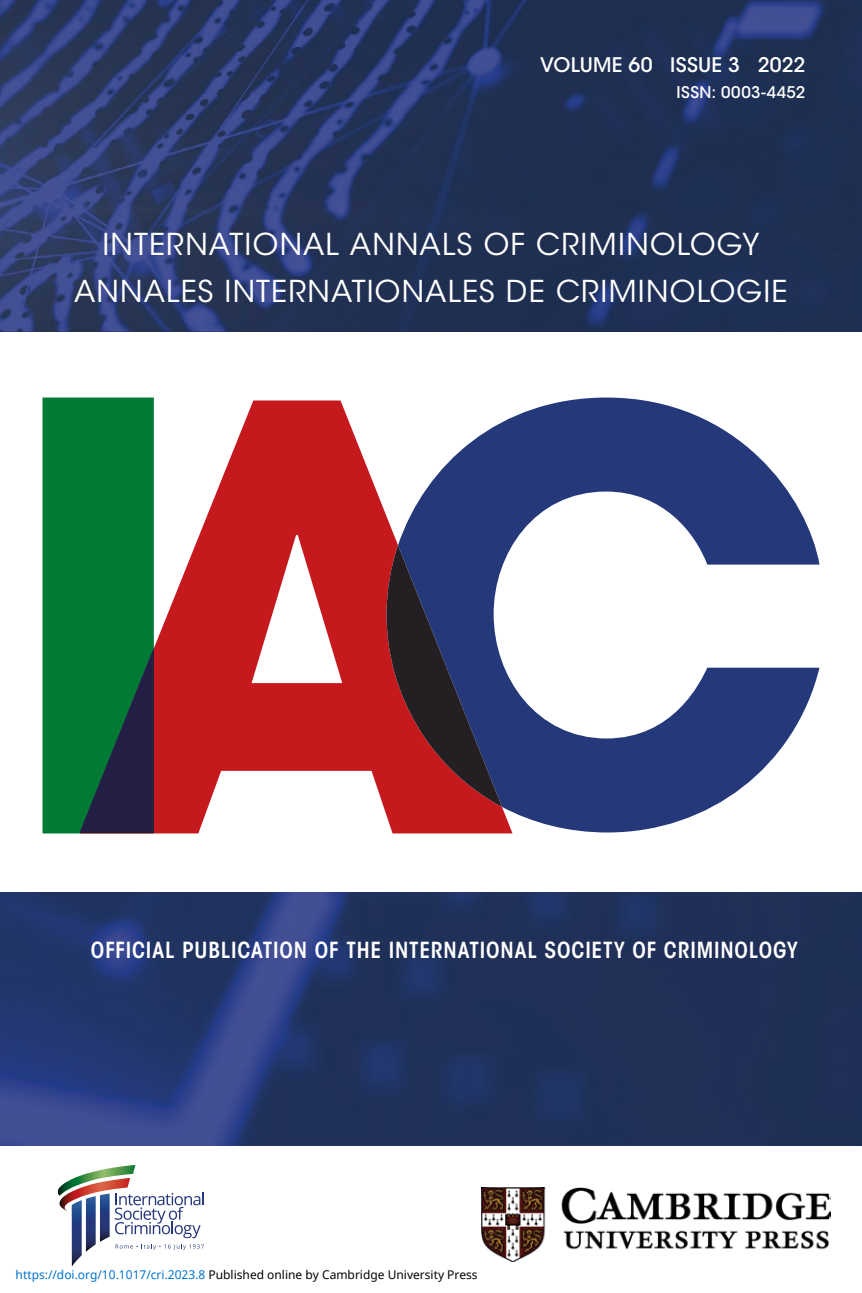
<style>
.page{position:relative;width:862px;height:1293px;background:#fff}
.page>*{position:absolute;margin:0;border:0;box-sizing:border-box;transform-origin:0 0}
.t1{font:30px/46.6px "ITC Avant Garde Std";letter-spacing:.04em;color:#fff;text-align:center}
.t2{font:600 condensed 22px "ITC Avant Garde Std";letter-spacing:.04em;color:#fff}
.t3{font:500 20px "ITC Avant Garde Std";letter-spacing:.01em;color:#fff}
.t4{font:500 16px "ITC Avant Garde Std";letter-spacing:.025em;color:#fff}
.t5{font:12px "Noto Sans";color:#000}
.s1{color:#0172cf}
</style>
<div class="page">
<img style="left:0;top:0;width:738px;height:332px">
<img style="left:738px;top:0;width:124px;height:332px">
<img style="left:0;top:892px;width:60px;height:254px">
<img style="left:60px;top:892px;width:802px;height:254px">
<svg style="left:154px;top:400px;width:358px;height:433px;fill:#c5191e"></svg>
<svg style="left:398px;top:397px;width:421px;height:435px"></svg>
<svg style="left:386px;top:545px;width:116px;height:262px;background:#4c2c4b"></svg>
<svg style="left:42px;top:397px;width:112px;height:436px;background:#087e3c"></svg>
<svg style="left:80px;top:647px;width:74px;height:186px;background:#114b3c"></svg>
<svg style="left:58px;top:1165px;width:146px;height:101px"></svg>
<img style="left:482px;top:1187px;width:349px;height:74px">
<h3 class="t3" style="left:540px;top:52px;width:266px">VOLUME 60 ISSUE 3 2022</h3>
<h3 class="t4" style="left:676px;top:82px;width:130px">ISSN: 0003-4452</h3>
<h1 class="t1" style="left:74px;top:221px;width:715px">INTERNATIONAL ANNALS OF CRIMINOLOGY<br>ANNALES INTERNATIONALES DE CRIMINOLOGIE</h1>
<h2 class="t2" style="left:91px;top:936px;width:708px">OFFICIAL PUBLICATION OF THE INTERNATIONAL SOCIETY OF CRIMINOLOGY</h2>
<p class="t5" style="left:16px;top:1266px;width:463px"><span class="s1">https://doi.org/10.1017/cri.2023.8</span> Published online by Cambridge University Press</p>
</div>
